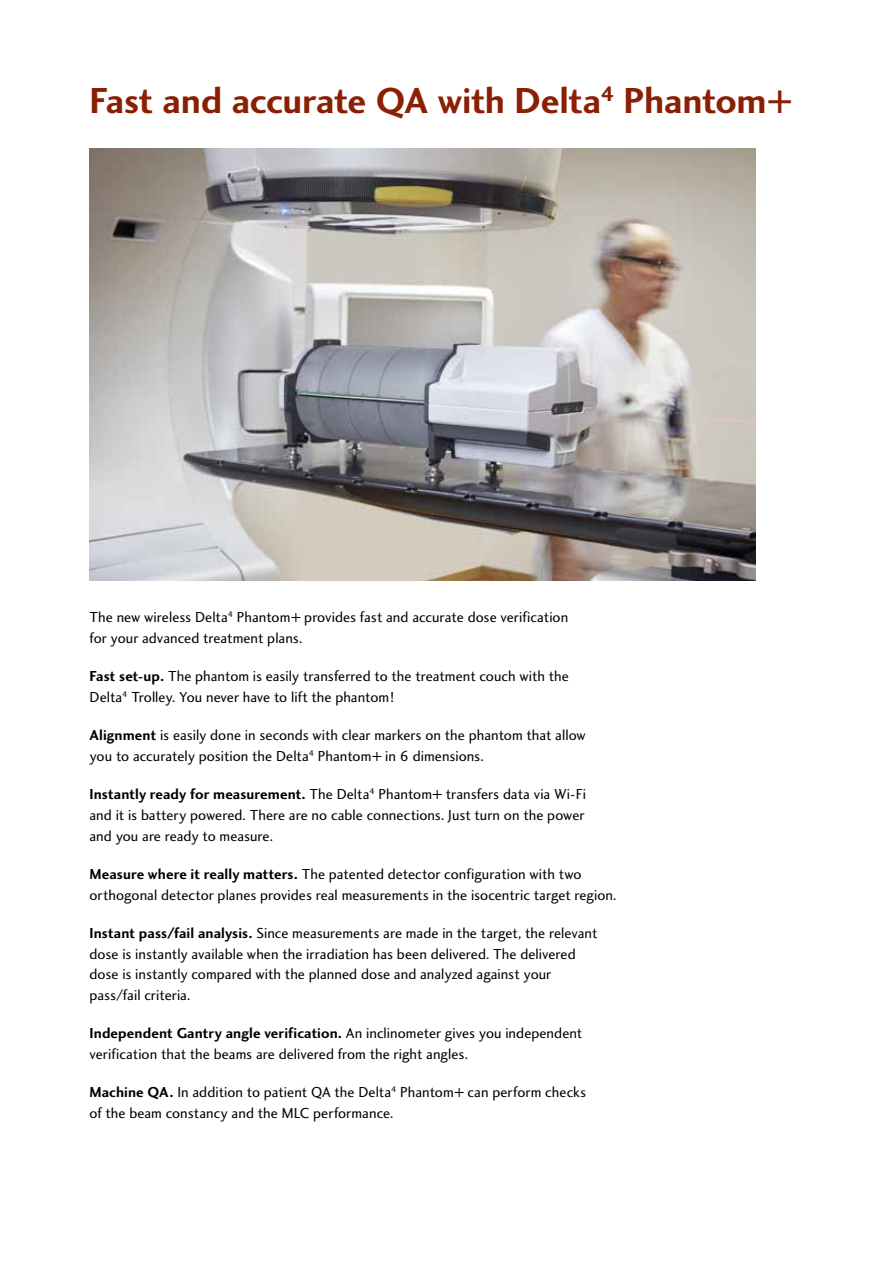
<style>
.page{position:relative;width:893px;height:1263px;background:#fff}
.page>*{position:absolute;margin:0;border:0;box-sizing:border-box;transform-origin:0 0}
.t1{font:37.5px "Charlotte Sans Bold Plain";letter-spacing:-.005em;color:#8a1f03}
.t2{font:15px/20.9px "Charlotte Sans Book Plain";letter-spacing:.005em;color:#000}
.t3{font:15px "Charlotte Sans Bold Plain";letter-spacing:.01em;color:#000}
.s1{font-family:"Charlotte Sans Bold Plain"}
.s2{font-family:"Charlotte Sans Book Plain"}
</style>
<div class="page">
<img style="left:90px;top:149px;width:666px;height:431px">
<h1 class="t1" style="left:90px;top:78px;width:703px">Fast and accurate QA with Delta<sup>4</sup> Phantom+</h1>
<p class="t2" style="left:90px;top:607px;width:480px">The new wireless Delta<sup>4</sup> Phantom+ provides fast and accurate dose verification for your advanced treatment plans.</p>
<p class="t2" style="left:90px;top:666px;width:481px"><span class="s1">Fast set-up.</span> The phantom is easily transferred to the treatment couch with the<br>Delta<sup>4</sup> Trolley. You never have to lift the phantom!</p>
<p class="t2" style="left:90px;top:724px;width:498px"><span class="s1">Alignment</span> is easily done in seconds with clear markers on the phantom that allow you to accurately position the Delta<sup>4</sup> Phantom+ in 6 dimensions.</p>
<p class="t2" style="left:90px;top:783px;width:498px;text-align:justify"><span class="s1">Instantly ready for measurement.</span> The Delta<sup>4</sup> Phantom+ transfers data via Wi-Fi and it is battery powered. There are no cable connections. Just turn on the power and you are ready to measure.</p>
<p class="t2" style="left:90px;top:863px;width:528px"><span class="s1">Measure where it really matters.</span> The patented detector configuration with two orthogonal detector planes provides real measurements in the isocentric target region.</p>
<p class="t2" style="left:90px;top:922px;width:509px"><span class="s1">Instant pass/fail analysis.</span> Since measurements are made in the target, the relevant dose is instantly available when the irradiation has been delivered. The delivered dose is instantly compared with the planned dose and analyzed against your pass/fail criteria.</p>
<p class="t3" style="left:90px;top:1024px;width:494px">Independent Gantry angle verification. <span class="s2">An inclinometer gives you independent</span></p>
<p class="t2" style="left:90px;top:1043px;width:380px">verification that the beams are delivered from the right angles.</p>
<p class="t2" style="left:90px;top:1081px;width:498px"><span class="s1">Machine QA.</span> In addition to patient QA the Delta<sup>4</sup> Phantom+ can perform checks of the beam constancy and the MLC performance.</p>
</div>
